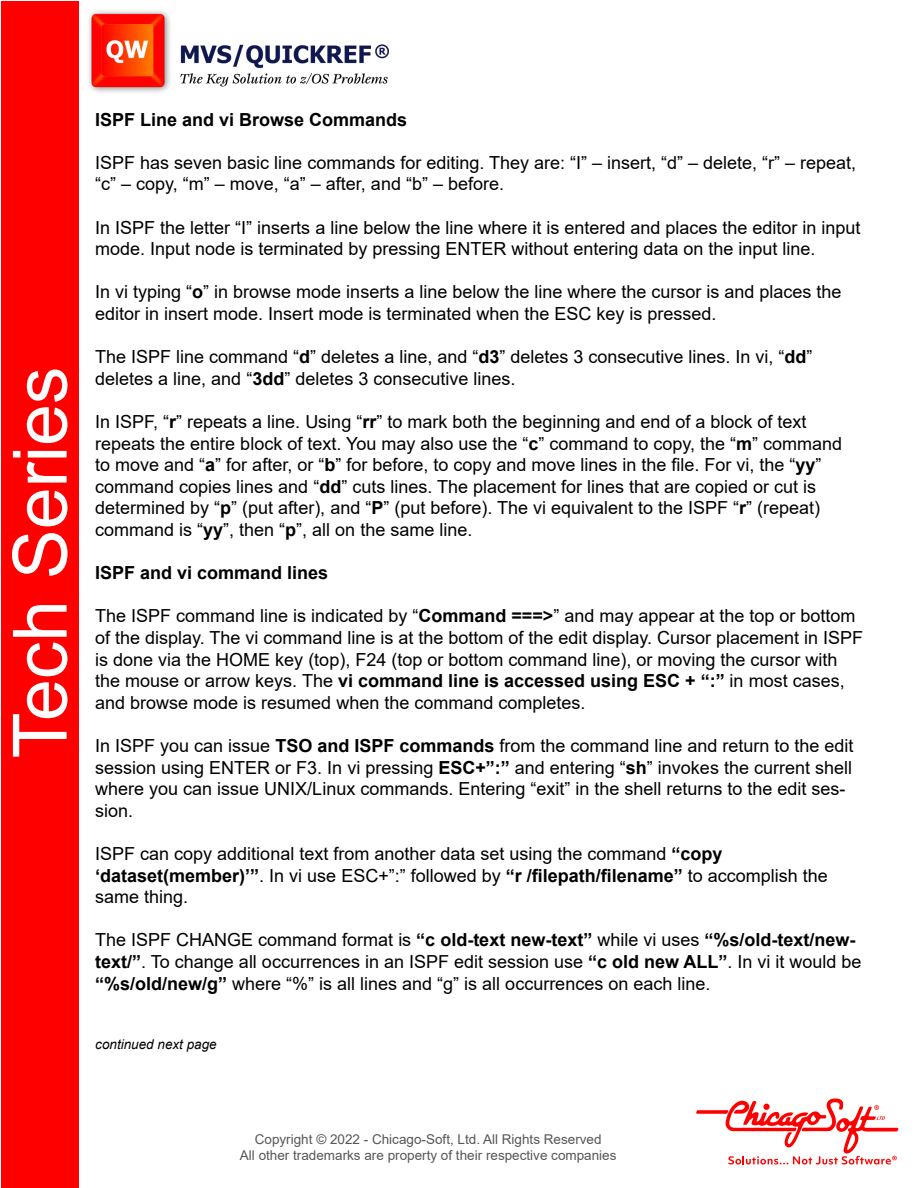
<style>
.page{position:relative;width:918px;height:1188px;background:#fff}
.page>*{position:absolute;margin:0;border:0;box-sizing:border-box;transform-origin:0 0}
.t1{font:75px "Arial";color:#fff}
.t2{font:18px/21.6px "Arial";color:#000}
.t3{font:700 18px "Arial";color:#000}
.t4{font:13.5px/16.2px "Arial";color:#575757;text-align:center}
.t5{font:italic 13.5px "Arial";color:#000}
.s1{font-weight:700}
</style>
<div class="page">
<img style="left:88px;top:10px;width:301px;height:83px">
<svg style="left:696px;top:1098px;width:202px;height:67px"></svg>
<div style="left:1px;top:1px;width:78px;height:1186px;background:#f00"></div>
<p class="t1" style="left:-11px;top:758px;width:393px;rotate:-90deg">Tech Series</p>
<p class="t3" style="left:95px;top:107px;width:314px">ISPF Line and vi Browse Commands</p>
<p class="t2" style="left:95px;top:152px;width:763px">ISPF has seven basic line commands for editing. They are: “I” – insert, “d” – delete, “r” – repeat, “c” – copy, “m” – move, “a” – after, and “b” – before.</p>
<p class="t2" style="left:95px;top:216px;width:767px">In ISPF the letter “I” inserts a line below the line where it is entered and places the editor in input mode. Input node is terminated by pressing ENTER without entering data on the input line.</p>
<p class="t2" style="left:95px;top:281px;width:748px">In vi typing “<span class="s1">o</span>” in browse mode inserts a line below the line where the cursor is and places the editor in insert mode. Insert mode is terminated when the ESC key is pressed.</p>
<p class="t2" style="left:95px;top:346px;width:719px">The ISPF line command “<span class="s1">d</span>” deletes a line, and “<span class="s1">d3</span>” deletes 3 consecutive lines. In vi, “<span class="s1">dd</span>” deletes a line, and “<span class="s1">3dd</span>” deletes 3 consecutive lines.</p>
<p class="t2" style="left:95px;top:411px;width:749px">In ISPF, “<span class="s1">r</span>” repeats a line. Using “<span class="s1">rr</span>” to mark both the beginning and end of a block of text repeats the entire block of text. You may also use the “<span class="s1">c</span>” command to copy, the “<span class="s1">m</span>” command to move and “<span class="s1">a</span>” for after, or “<span class="s1">b</span>” for before, to copy and move lines in the file. For vi, the “<span class="s1">yy</span>” command copies lines and “<span class="s1">dd</span>” cuts lines. The placement for lines that are copied or cut is determined by “<span class="s1">p</span>” (put after), and “<span class="s1">P</span>” (put before). The vi equivalent to the ISPF “<span class="s1">r</span>” (repeat) command is “<span class="s1">yy</span>”, then “<span class="s1">p</span>”, all on the same line.</p>
<p class="t3" style="left:95px;top:560px;width:235px">ISPF and vi command lines</p>
<p class="t2" style="left:95px;top:605px;width:770px">The ISPF command line is indicated by “<span class="s1">Command ===&gt;</span>” and may appear at the top or bottom of the display. The vi command line is at the bottom of the edit display. Cursor placement in ISPF is done via the HOME key (top), F24 (top or bottom command line), or moving the cursor with the mouse or arrow keys. The <span class="s1">vi command line is accessed using ESC + “:”</span> in most cases, and browse mode is resumed when the command completes.</p>
<p class="t2" style="left:95px;top:735px;width:760px">In ISPF you can issue <span class="s1">TSO and ISPF commands</span> from the command line and return to the edit session using ENTER or F3. In vi pressing <span class="s1">ESC+”:”</span> and entering “<span class="s1">sh</span>” invokes the current shell where you can issue UNIX/Linux commands. Entering “exit” in the shell returns to the edit ses&shy;sion.</p>
<p class="t2" style="left:95px;top:843px;width:734px">ISPF can copy additional text from another data set using the command <span class="s1">“copy ‘dataset(member)’”</span>. In vi use ESC+”:” followed by <span class="s1">“r /filepath/filename”</span> to accomplish the same thing.</p>
<p class="t2" style="left:95px;top:929px;width:768px">The ISPF CHANGE command format is <span class="s1">“c old-text new-text”</span> while vi uses <span class="s1">“%s/old-text/new&shy;text/”</span>. To change all occurrences in an ISPF edit session use <span class="s1">“c old new ALL”</span>. In vi it would be <span class="s1">“%s/old/new/g”</span> where “%” is all lines and “g” is all occurrences on each line.</p>
<p class="t5" style="left:95px;top:1036px;width:123px">continued next page</p>
<p class="t4" style="left:240px;top:1131px;width:378px">Copyright © 2022 - Chicago-Soft, Ltd. All Rights Reserved<br>All other trademarks are property of their respective companies</p>
</div>
